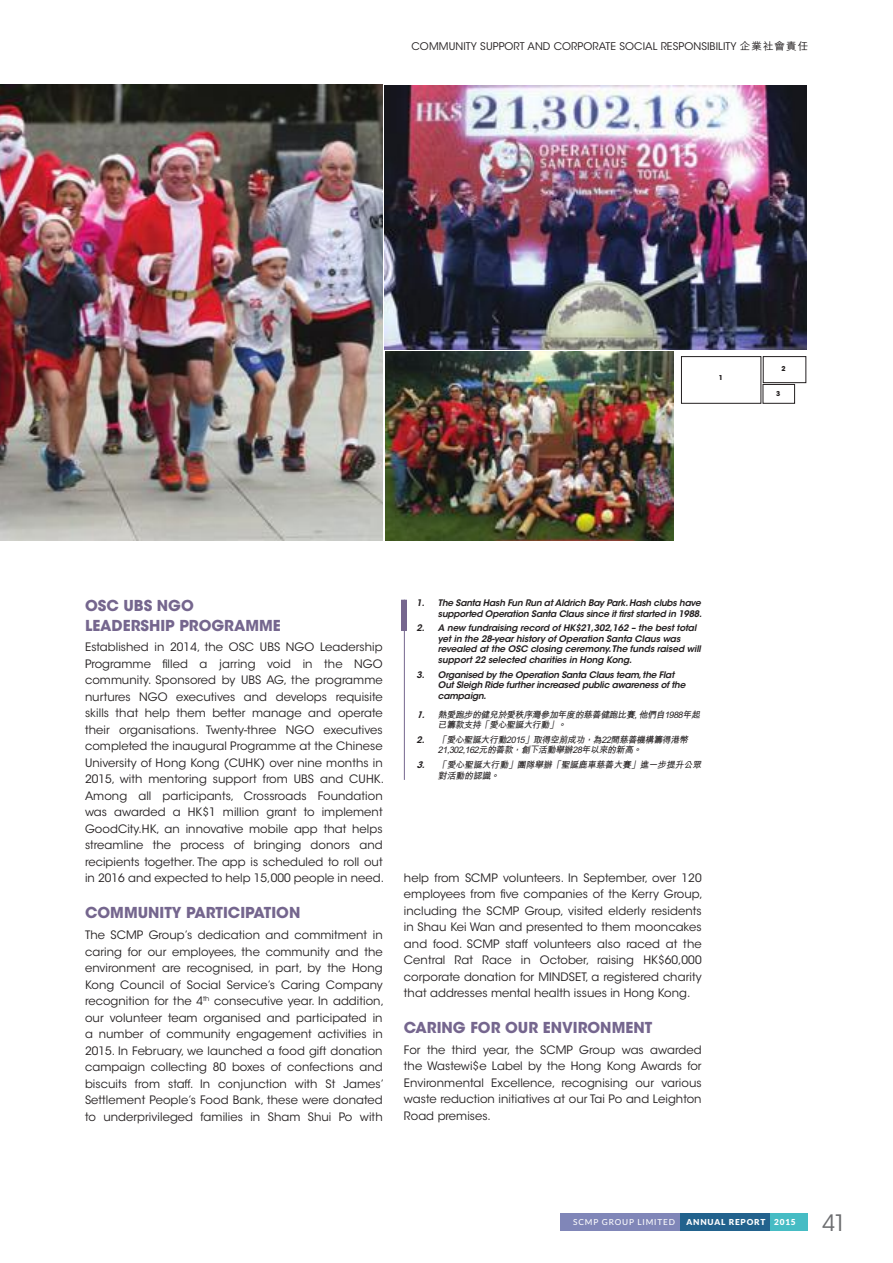
<style>
.page{position:relative;width:893px;height:1263px;background:#fff}
.page>*{position:absolute;margin:0;border:0;box-sizing:border-box;transform-origin:0 0}
.t1{font:22.5px "ITC Avant Garde Std";color:#6c6d70}
.t2{font:700 15px/19.5px "ITC Avant Garde Std";color:#75668e}
.t3{font:11.55px/16.5px "ITC Avant Garde Std";letter-spacing:.005em;color:#231f20}
.t4{font:10.5px "ITC Avant Garde Std";letter-spacing:.01em;color:#231f20}
.t5{font:italic 600 9px/10.5px "ITC Avant Garde Std";letter-spacing:-.025em;color:#231f20}
.t6{font:italic 700 9px/10.5px "M Hei HK";color:#231f20}
.t7{font:500 8.25px "Lato";letter-spacing:.1em;color:#fff}
.t8{font:900 8.25px "Lato";letter-spacing:.1em;color:#fff}
.t9{font:700 6.75px "ITC Avant Garde Std";color:#231f20}
.s1{font-family:"M Hei HK";font-weight:500}
.s2{font-family:"ITC Avant Garde Std";font-weight:600}
</style>
<div class="page">
<div style="left:680px;top:1214px;width:128px;height:17px;background:#46bcc4"></div>
<svg style="left:560px;top:1214px;width:210px;height:17px;fill:#8086b8"></svg>
<img style="left:385px;top:351px;width:288px;height:189px">
<img style="left:385px;top:85px;width:422px;height:264px">
<img style="left:0;top:85px;width:383px;height:455px">
<div style="left:401px;top:600px;width:6px;height:31px;background:#75668e"></div>
<hr style="left:404px;top:600px;width:1px;height:180px;background:#75668e">
<div style="left:681px;top:356px;width:80px;height:47px;border:1px solid #231f20"></div>
<div style="left:763px;top:384px;width:32px;height:19px;border:1px solid #231f20"></div>
<div style="left:763px;top:356px;width:43px;height:27px;border:1px solid #231f20"></div>
<p class="t4" style="left:411px;top:40px;width:398px">COMMUNITY SUPPORT AND CORPORATE SOCIAL RESPONSIBILITY <span class="s1">企業社會責任</span></p>
<p class="t9" style="left:719px;top:373px;width:6px">1</p>
<p class="t9" style="left:781px;top:364px;width:6px">2</p>
<p class="t9" style="left:776px;top:389px;width:6px">3</p>
<p class="t2" style="left:85px;top:596px;width:197px">OSC UBS NGO<br>LEADERSHIP PROGRAMME</p>
<p class="t3" style="left:85px;top:639px;width:301px">Established in 2014, the OSC UBS NGO Leadership Programme filled a jarring void in the NGO community. Sponsored by UBS AG, the programme nurtures NGO executives and develops requisite skills that help them better manage and operate their organisations. Twenty-three NGO executives completed the inaugural Programme at the Chinese University of Hong Kong (CUHK) over nine months in 2015, with mentoring support from UBS and CUHK.<br>Among all participants, Crossroads Foundation was awarded a HK$1 million grant to implement GoodCity.HK, an innovative mobile app that helps streamline the process of bringing donors and recipients together. The app is scheduled to roll out in 2016 and expected to help 15,000 people in need.</p>
<p class="t2" style="left:85px;top:903px;width:217px">COMMUNITY PARTICIPATION</p>
<p class="t3" style="left:85px;top:927px;width:301px">The SCMP Group’s dedication and commitment in caring for our employees, the community and the environment are recognised, in part, by the Hong Kong Council of Social Service’s Caring Company recognition for the 4<sup>th</sup> consecutive year. In addition, our volunteer team organised and participated in a number of community engagement activities in 2015. In February, we launched a food gift donation campaign collecting 80 boxes of confections and biscuits from staff. In conjunction with St James’ Settlement People’s Food Bank, these were donated to underprivileged families in Sham Shui Po with</p>
<p class="t5" style="left:417px;top:598px;width:287px;text-align:right">1. The Santa Hash Fun Run at Aldrich Bay Park. Hash clubs have supported Operation Santa Claus since it first started in 1988.</p>
<p class="t5" style="left:438px;top:623px;width:265px;text-indent:-21px">2. A new fundraising record of HK$21,302,162 – the best total yet in the 28-year history of Operation Santa Claus was revealed at the OSC closing ceremony. The funds raised will support 22 selected charities in Hong Kong.</p>
<p class="t5" style="left:438px;top:669px;width:249px;text-indent:-21px">3. Organised by the Operation Santa Claus team, the Flat<br>Out Sleigh Ride further increased public awareness of the campaign.</p>
<p class="t6" style="left:438px;top:708px;width:266px;text-indent:-21px"><span class="s2">1.</span> 熱愛跑步的健兒於愛秩序灣參加年度的慈善健跑比賽,他們自1988年起已籌款支持「愛心聖誕大行動」。</p>
<p class="t6" style="left:438px;top:734px;width:254px;text-indent:-21px"><span class="s2">2 .</span> 「愛心聖誕大行動2015」取得空前成功，為22間慈善機構籌得港幣<br>21,302,162元的善款，創下活動舉辦28年以來的新高。</p>
<p class="t6" style="left:438px;top:759px;width:267px;text-indent:-21px"><span class="s2">3.</span> 「愛心聖誕大行動」團隊舉辦「聖誕鹿車慈善大賽」進一步提升公眾對活動的認識。</p>
<p class="t3" style="left:404px;top:869px;width:300px;text-align:justify">help from SCMP volunteers. In September, over 120 employees from five companies of the Kerry Group, including the SCMP Group, visited elderly residents in Shau Kei Wan and presented to them mooncakes and food. SCMP staff volunteers also raced at the Central Rat Race in October, raising HK$60,000 corporate donation for MINDSET, a registered charity that addresses mental health issues in Hong Kong.</p>
<p class="t2" style="left:404px;top:1018px;width:250px">CARING FOR OUR ENVIRONMENT</p>
<p class="t3" style="left:404px;top:1042px;width:299px;text-align:justify">For the third year, the SCMP Group was awarded the Wastewi$e Label by the Hong Kong Awards for Environmental Excellence, recognising our various waste reduction initiatives at our Tai Po and Leighton Road premises.</p>
<p class="t7" style="left:573px;top:1216px;width:103px">SCMP GROUP LIMITED</p>
<p class="t8" style="left:686px;top:1216px;width:111px">ANNUAL REPORT 2015</p>
<h1 class="t1" style="left:822px;top:1209px;width:25px">41</h1>
</div>
